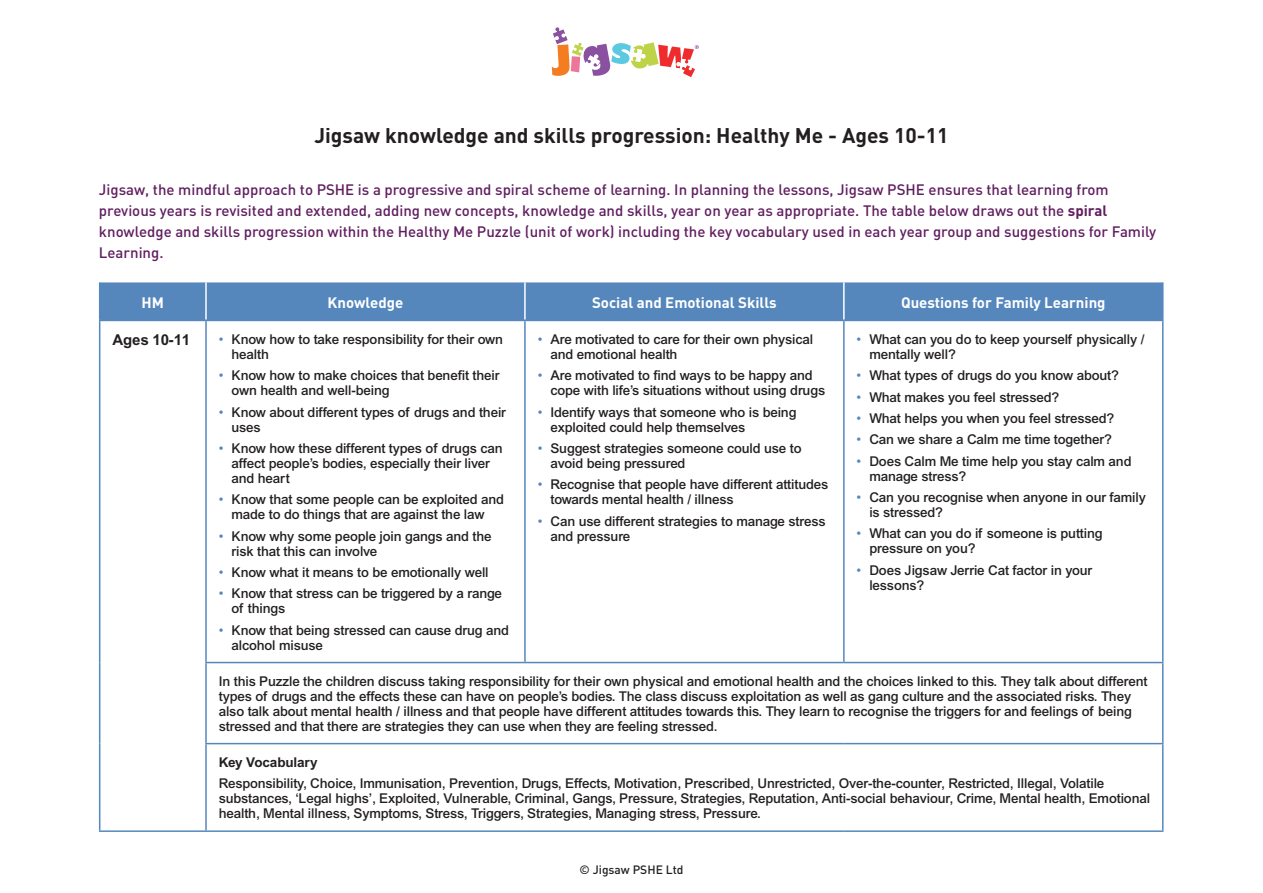
<style>
.page{position:relative;width:1263px;height:893px;background:#fff}
.page>*{position:absolute;margin:0;border:0;box-sizing:border-box;transform-origin:0 0}
.t1{font:700 21px "DIN";color:#231f20}
.t2{font:500 15px/21px "DIN";color:#611e60}
.t3{font:700 15px "DIN";color:#fff}
.t4{font:700 15px "Arial";letter-spacing:-.01em;color:#231f20}
.t5{font:500 13.5px/15px "Arial";letter-spacing:-.01em;color:#231f20}
.t6{font:700 13.5px "Arial";letter-spacing:-.01em;color:#231f20}
.t7{font:500 12px "DIN";color:#231f20}
.s1{font-weight:700}
.s2{font-weight:400;color:#5587bd}
</style>
<div class="page">
<svg style="left:552px;top:27px;width:147px;height:50px"></svg>
<div style="left:100px;top:282px;width:1062px;height:38px;background:#5587bd"></div>
<hr style="left:205px;top:282px;width:2px;height:38px;background:#fff">
<hr style="left:524px;top:282px;width:2px;height:38px;background:#fff">
<hr style="left:843px;top:282px;width:2px;height:38px;background:#fff">
<hr style="left:99px;top:282px;width:1px;height:38px;background:#5587bd">
<hr style="left:1162px;top:282px;width:1px;height:38px;background:#5587bd">
<hr style="left:99px;top:321px;width:1px;height:341px;background:#5587bd">
<hr style="left:99px;top:662px;width:1px;height:82px;background:#5587bd">
<hr style="left:99px;top:744px;width:1px;height:86px;background:#5587bd">
<hr style="left:99px;top:320px;width:107px;height:1px;background:#5587bd">
<hr style="left:205px;top:321px;width:2px;height:341px;background:#5587bd">
<hr style="left:206px;top:320px;width:319px;height:1px;background:#5587bd">
<hr style="left:524px;top:321px;width:2px;height:341px;background:#5587bd">
<hr style="left:525px;top:320px;width:319px;height:1px;background:#5587bd">
<hr style="left:843px;top:321px;width:2px;height:341px;background:#5587bd">
<hr style="left:844px;top:320px;width:319px;height:1px;background:#5587bd">
<hr style="left:1162px;top:321px;width:1px;height:341px;background:#5587bd">
<hr style="left:205px;top:663px;width:2px;height:80px;background:#5587bd">
<hr style="left:205px;top:662px;width:320px;height:1px;background:#5587bd">
<hr style="left:525px;top:662px;width:319px;height:1px;background:#5587bd">
<hr style="left:844px;top:662px;width:319px;height:1px;background:#5587bd">
<hr style="left:1162px;top:663px;width:1px;height:80px;background:#5587bd">
<hr style="left:99px;top:830px;width:107px;height:2px;background:#5587bd">
<hr style="left:205px;top:744px;width:2px;height:86px;background:#5587bd">
<hr style="left:205px;top:743px;width:320px;height:1px;background:#5587bd">
<hr style="left:525px;top:743px;width:319px;height:1px;background:#5587bd">
<hr style="left:844px;top:743px;width:319px;height:1px;background:#5587bd">
<hr style="left:206px;top:830px;width:319px;height:2px;background:#5587bd">
<hr style="left:525px;top:830px;width:319px;height:2px;background:#5587bd">
<hr style="left:844px;top:830px;width:319px;height:2px;background:#5587bd">
<hr style="left:1162px;top:744px;width:1px;height:86px;background:#5587bd">
<p class="t1" style="left:314px;top:121px;width:636px">Jigsaw knowledge and skills progression: Healthy Me - Ages 10-11</p>
<p class="t2" style="left:99px;top:178px;width:1059px">Jigsaw, the mindful approach to PSHE is a progressive and spiral scheme of learning. In planning the lessons, Jigsaw PSHE ensures that learning from previous years is revisited and extended, adding new concepts, knowledge and skills, year on year as appropriate. The table below draws out the <span class="s1">spiral </span>knowledge and skills progression within the Healthy Me Puzzle (unit of work) including the key vocabulary used in each year group and suggestions for Family Learning.</p>
<p class="t3" style="left:142px;top:292px;width:24px">HM</p>
<p class="t3" style="left:328px;top:292px;width:77px">Knowledge</p>
<p class="t3" style="left:592px;top:292px;width:186px">Social and Emotional Skills</p>
<p class="t3" style="left:901px;top:292px;width:206px">Questions for Family Learning</p>
<p class="t4" style="left:112px;top:331px;width:79px">Ages 10-11</p>
<p class="t5" style="left:231px;top:331px;width:273px;text-indent:-13px"><span class="s2">•</span> Know how to take responsibility for their own health</p>
<p class="t5" style="left:231px;top:368px;width:270px;text-indent:-13px"><span class="s2">•</span> Know how to make choices that benefit their own health and well-being</p>
<p class="t5" style="left:231px;top:404px;width:276px;text-indent:-13px"><span class="s2">•</span> Know about different types of drugs and their uses</p>
<p class="t5" style="left:231px;top:440px;width:273px;text-indent:-13px"><span class="s2">•</span> Know how these different types of drugs can affect people’s bodies, especially their liver and heart</p>
<p class="t5" style="left:219px;top:492px;width:287px;text-align:center"><span class="s2">•</span> Know that some people can be exploited and made to do things that are against the law</p>
<p class="t5" style="left:231px;top:528px;width:262px;text-indent:-13px"><span class="s2">•</span> Know why some people join gangs and the risk that this can involve</p>
<p class="t5" style="left:219px;top:565px;width:271px"><span class="s2">•</span> Know what it means to be emotionally well</p>
<p class="t5" style="left:231px;top:586px;width:272px;text-indent:-13px"><span class="s2">•</span> Know that stress can be triggered by a range of things</p>
<p class="t5" style="left:231px;top:622px;width:279px;text-indent:-13px"><span class="s2">•</span> Know that being stressed can cause drug and alcohol misuse</p>
<p class="t5" style="left:550px;top:331px;width:264px;text-indent:-13px"><span class="s2">•</span> Are motivated to care for their own physical and emotional health</p>
<p class="t5" style="left:550px;top:368px;width:276px;text-indent:-13px"><span class="s2">•</span> Are motivated to find ways to be happy and cope with life’s situations without using drugs</p>
<p class="t5" style="left:550px;top:404px;width:248px;text-indent:-13px"><span class="s2">•</span> Identify ways that someone who is being exploited could help themselves</p>
<p class="t5" style="left:550px;top:440px;width:253px;text-indent:-13px"><span class="s2">•</span> Suggest strategies someone could use to avoid being pressured</p>
<p class="t5" style="left:550px;top:477px;width:279px;text-indent:-13px"><span class="s2">•</span> Recognise that people have different attitudes towards mental health / illness</p>
<p class="t5" style="left:550px;top:513px;width:277px;text-indent:-13px"><span class="s2">•</span> Can use different strategies to manage stress and pressure</p>
<p class="t5" style="left:869px;top:331px;width:277px;text-indent:-13px"><span class="s2">•</span> What can you do to keep yourself physically / mentally well?</p>
<p class="t5" style="left:857px;top:368px;width:264px"><span class="s2">•</span> What types of drugs do you know about?</p>
<p class="t5" style="left:857px;top:389px;width:204px"><span class="s2">•</span> What makes you feel stressed?</p>
<p class="t5" style="left:857px;top:410px;width:259px"><span class="s2">•</span> What helps you when you feel stressed?</p>
<p class="t5" style="left:857px;top:432px;width:257px"><span class="s2">•</span> Can we share a Calm me time together?</p>
<p class="t5" style="left:869px;top:453px;width:264px;text-indent:-13px"><span class="s2">•</span> Does Calm Me time help you stay calm and manage stress?</p>
<p class="t5" style="left:869px;top:490px;width:278px;text-indent:-13px"><span class="s2">•</span> Can you recognise when anyone in our family is stressed?</p>
<p class="t5" style="left:869px;top:526px;width:235px;text-indent:-13px"><span class="s2">•</span> What can you do if someone is putting pressure on you?</p>
<p class="t5" style="left:869px;top:562px;width:224px;text-indent:-13px"><span class="s2">•</span> Does Jigsaw Jerrie Cat factor in your lessons?</p>
<p class="t5" style="left:219px;top:673px;width:930px">In this Puzzle the children discuss taking responsibility for their own physical and emotional health and the choices linked to this. They talk about different types of drugs and the effects these can have on people’s bodies. The class discuss exploitation as well as gang culture and the associated risks. They also talk about mental health / illness and that people have different attitudes towards this. They learn to recognise the triggers for and feelings of being stressed and that there are strategies they can use when they are feeling stressed.</p>
<p class="t6" style="left:219px;top:754px;width:100px">Key Vocabulary</p>
<p class="t5" style="left:219px;top:776px;width:933px">Responsibility, Choice, Immunisation, Prevention, Drugs, Effects, Motivation, Prescribed, Unrestricted, Over-the-counter, Restricted, Illegal, Volatile substances, ‘Legal highs’, Exploited, Vulnerable, Criminal, Gangs, Pressure, Strategies, Reputation, Anti-social behaviour, Crime, Mental health, Emotional health, Mental illness, Symptoms, Stress, Triggers, Strategies, Managing stress, Pressure.</p>
<p class="t7" style="left:579px;top:862px;width:105px">© Jigsaw PSHE Ltd</p>
</div>
